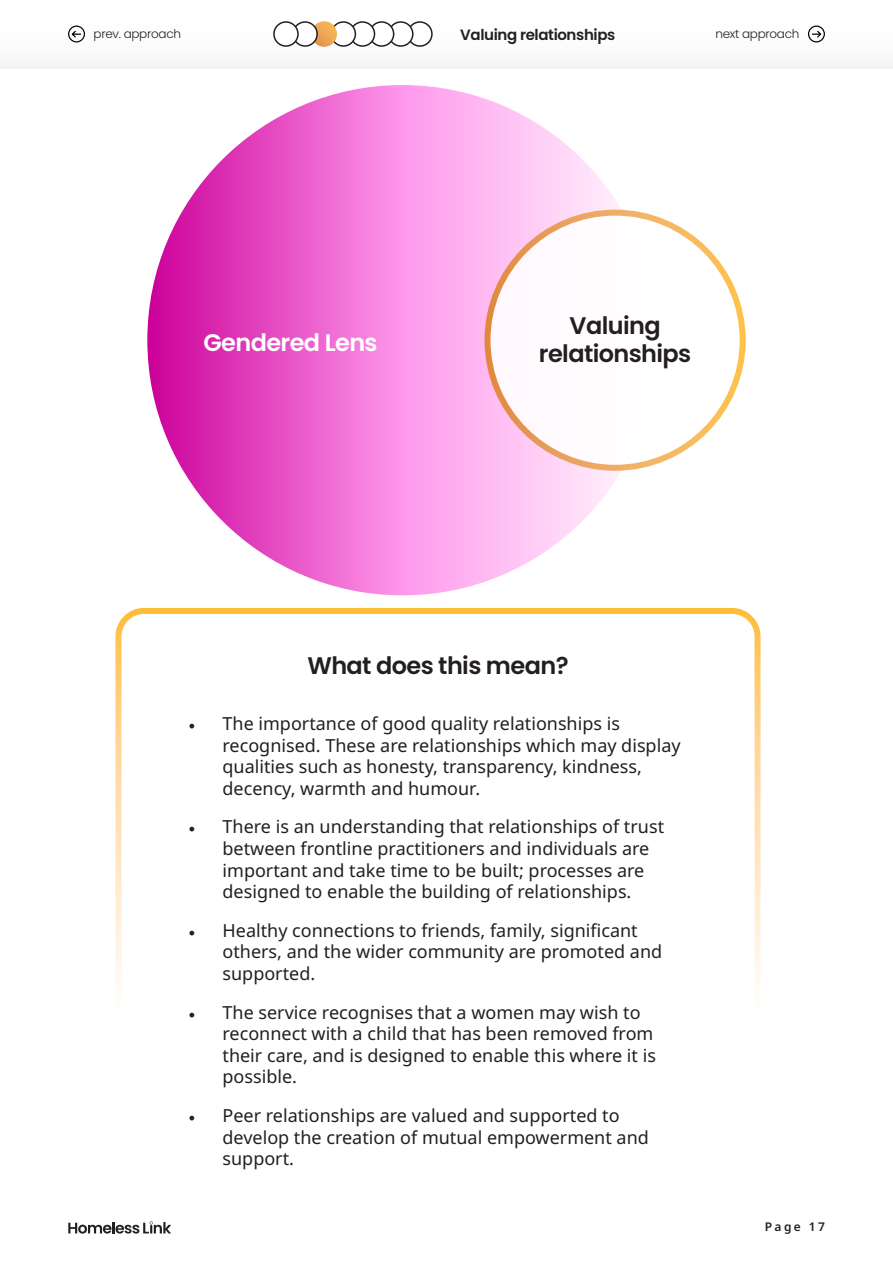
<style>
.page{position:relative;width:893px;height:1263px;background:#fff}
.page>*{position:absolute;margin:0;border:0;box-sizing:border-box;transform-origin:0 0}
.t1{font:600 24px/28.8px "Poppins";letter-spacing:-.025em;color:#231f20;text-align:center}
.t2{font:600 24px "Poppins";letter-spacing:-.025em;color:#fff}
.t3{font:18px/21.6px "Noto Sans";color:#231f20}
.t4{font:600 15px "Poppins";letter-spacing:-.025em;color:#231f20}
.t5{font:300 12px "Poppins";letter-spacing:-.025em;color:#231f20}
.t6{font:600 12px "Noto Sans";letter-spacing:.2em;color:#231f20}
.s1{font-family:"Minion Pro"}
</style>
<div class="page">
<svg style="left:147px;top:85px;width:511px;height:510px"></svg>
<div style="left:487px;top:213px;width:256px;height:255px;background:#fff;border-radius:50%"></div>
<div style="left:484px;top:210px;width:262px;height:261px;border:6px solid #fff;border-radius:50%"></div>
<div style="left:115px;top:608px;width:645px;height:587px;border:6px solid #fff;border-radius:26px"></div>
<svg style="left:68px;top:1221px;width:103px;height:13px"></svg>
<div style="left:407px;top:21px;width:26px;height:26px;border:2px solid #231f20;border-radius:50%"></div>
<div style="left:389px;top:22px;width:24px;height:24px;background:#fff;border-radius:50%"></div>
<div style="left:388px;top:21px;width:26px;height:26px;border:2px solid #231f20;border-radius:50%"></div>
<div style="left:370px;top:22px;width:24px;height:24px;background:#fff;border-radius:50%"></div>
<div style="left:369px;top:21px;width:25px;height:26px;border:2px solid #231f20;border-radius:50%"></div>
<div style="left:350px;top:22px;width:24px;height:24px;background:#fff;border-radius:50%"></div>
<div style="left:350px;top:21px;width:25px;height:26px;border:2px solid #231f20;border-radius:50%"></div>
<div style="left:331px;top:22px;width:24px;height:24px;background:#fff;border-radius:50%"></div>
<div style="left:331px;top:21px;width:25px;height:26px;border:2px solid #231f20;border-radius:50%"></div>
<svg style="left:311px;top:21px;width:26px;height:26px"></svg>
<div style="left:293px;top:22px;width:24px;height:24px;background:#fff;border-radius:50%"></div>
<div style="left:292px;top:21px;width:26px;height:26px;border:2px solid #231f20;border-radius:50%"></div>
<div style="left:274px;top:22px;width:24px;height:24px;background:#fff;border-radius:50%"></div>
<div style="left:273px;top:21px;width:26px;height:26px;border:2px solid #231f20;border-radius:50%"></div>
<svg style="left:808px;top:26px;width:17px;height:16px"></svg>
<svg style="left:68px;top:26px;width:17px;height:16px"></svg>
<p class="t5" style="left:94px;top:27px;width:89px">prev. approach</p>
<p class="t4" style="left:460px;top:26px;width:156px">Valuing relationships</p>
<p class="t5" style="left:715px;top:27px;width:85px">next approach</p>
<h1 class="t2" style="left:203px;top:328px;width:176px">Gendered Lens</h1>
<h1 class="t1" style="left:539px;top:311px;width:154px">Valuing relationships</h1>
<h1 class="t1" style="left:307px;top:652px;width:263px">What does this mean?</h1>
<p class="t3" style="left:223px;top:713px;width:460px;text-indent:-34px"><span class="s1">•</span> The importance of good quality relationships is recognised. These are relationships which may display qualities such as honesty, transparency, kindness, decency, warmth and humour.</p>
<p class="t3" style="left:223px;top:816px;width:443px;text-indent:-34px"><span class="s1">•</span> There is an understanding that relationships of trust between frontline practitioners and individuals are important and take time to be built; processes are designed to enable the building of relationships.</p>
<p class="t3" style="left:223px;top:920px;width:441px;text-indent:-34px"><span class="s1">•</span> Healthy connections to friends, family, significant others, and the wider community are promoted and supported.</p>
<p class="t3" style="left:223px;top:1002px;width:435px;text-indent:-34px"><span class="s1">•</span> The service recognises that a women may wish to reconnect with a child that has been removed from their care, and is designed to enable this where it is possible.</p>
<p class="t3" style="left:223px;top:1105px;width:428px;text-indent:-34px"><span class="s1">•</span> Peer relationships are valued and supported to develop the creation of mutual empowerment and support.</p>
<p class="t6" style="left:765px;top:1218px;width:62px">Page 17</p>
</div>
